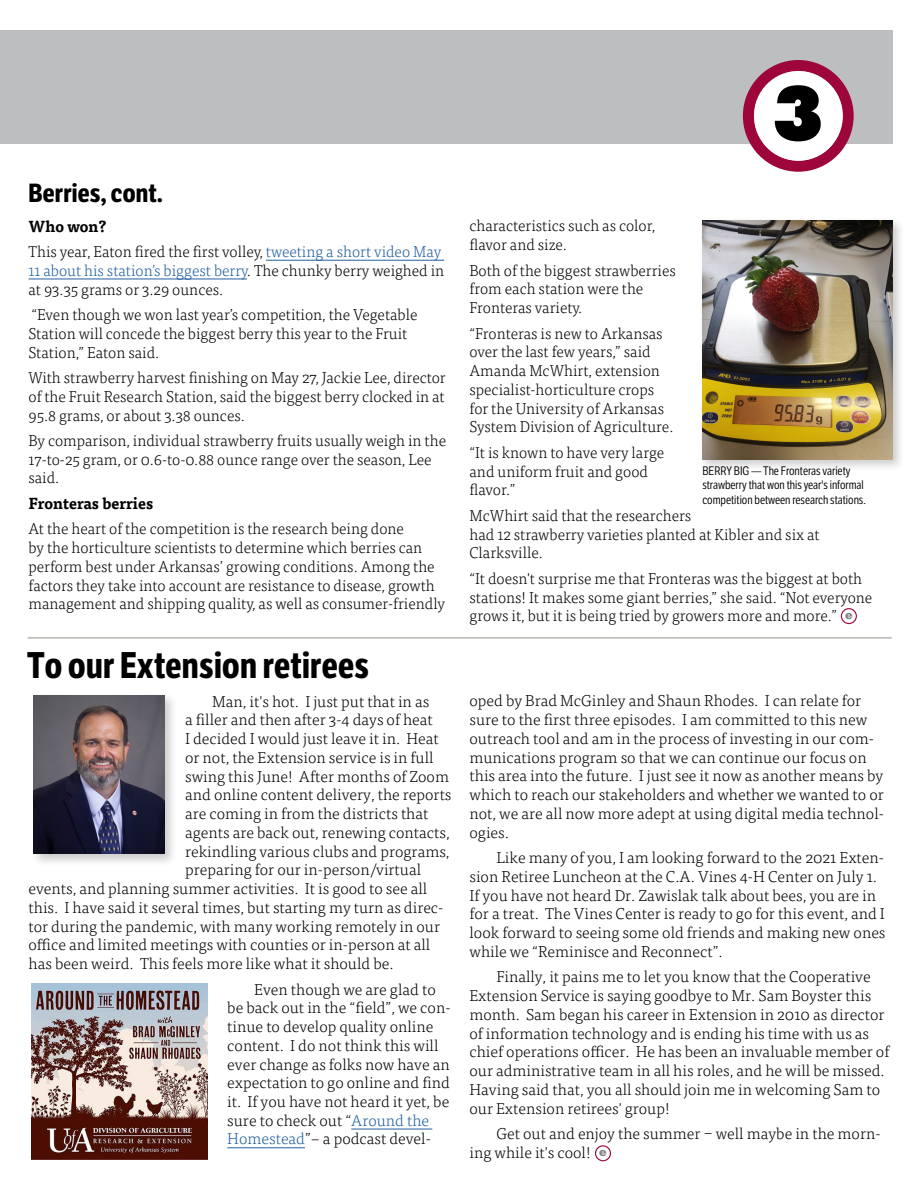
<style>
.page{position:relative;width:918px;height:1188px;background:#fff}
.page>*{position:absolute;margin:0;border:0;box-sizing:border-box;transform-origin:0 0}
.t1{font:900 75.9px "Futura BT";color:#000}
.t2{font:700 36px "LFT Etica Condensed";letter-spacing:.01em;color:#000;scale:.96 1}
.t3{font:700 25.5px "LFT Etica Condensed";letter-spacing:.01em;color:#000}
.t4{font:300 15.75px/18.8px "Tisa Pro";color:#000}
.t5{font:700 15.75px "Tisa Pro";color:#000}
.t6{font:12px/14.4px "LFT Etica Condensed";color:#000}
.s1{color:#215e9e}
.s2{font-family:"Arial";font-weight:900;font-size:11.4px;color:#808285}
</style>
<div class="page">
<hr style="left:28px;top:637px;width:864px;height:2px;background:#b6b7af">
<div style="left:0;top:30px;width:892px;height:114px;background:#bcbec0"></div>
<hr style="left:266px;top:260px;width:178px;height:1px;background:#215e9e">
<hr style="left:28px;top:279px;width:219px;height:1px;background:#215e9e">
<hr style="left:351px;top:1129px;width:81px;height:1px;background:#215e9e">
<hr style="left:227px;top:1147px;width:78px;height:1px;background:#215e9e">
<svg style="left:743px;top:60px;width:111px;height:112px"></svg>
<div style="left:754px;top:71px;width:89px;height:90px;background:#fff;border-radius:50%"></div>
<svg style="left:841px;top:608px;width:16px;height:16px"></svg>
<div style="left:698px;top:217px;width:208px;height:255px;background:#000;opacity:.2"></div>
<img style="left:702px;top:220px;width:190px;height:239px">
<div style="left:30px;top:692px;width:148px;height:175px;background:#000;opacity:.2"></div>
<img style="left:34px;top:695px;width:131px;height:159px">
<img style="left:32px;top:984px;width:175px;height:175px">
<svg style="left:595px;top:1145px;width:16px;height:16px"></svg>
<h2 class="t3" style="left:28px;top:177px;width:136px">Berries, cont.</h2>
<h5 class="t5" style="left:28px;top:213px;width:79px">Who won?</h5>
<p class="t4" style="left:28px;top:242px;width:417px">This year, Eaton fred the frst volley, <span class="s1">tweeting a short video May<br>11 about his station’s biggest berry</span>. The chunky berry weighed in at 93.35 grams or 3.29 ounces.</p>
<p class="t4" style="left:28px;top:305px;width:391px">“Even though we won last year’s competition, the Vegetable<br>Station will concede the biggest berry this year to the Fruit<br>Station,” Eaton said.</p>
<p class="t4" style="left:28px;top:367px;width:419px">With strawberry harvest fnishing on May 27, Jackie Lee, director of the Fruit Research Station, said the biggest berry clocked in at</p>
<p class="t4" style="left:28px;top:405px;width:218px">95.8 grams, or about 3.38 ounces.</p>
<p class="t4" style="left:28px;top:430px;width:419px">By comparison, individual strawberry fruits usually weigh in the<br>17-to-25 gram, or 0.6-to-0.88 ounce range over the season, Lee said.</p>
<h5 class="t5" style="left:28px;top:491px;width:126px">Fronteras berries</h5>
<p class="t4" style="left:28px;top:519px;width:418px">At the heart of the competition is the research being done<br>by the horticulture scientists to determine which berries can perform best under Arkansas’ growing conditions. Among the factors they take into account are resistance to disease, growth management and shipping quality, as well as consumer-friendly</p>
<h1 class="t2" style="left:27px;top:643px;width:358px">To our Extension retirees</h1>
<p class="t4" style="left:212px;top:691px;width:219px">Man, it's hot. I just put that in as</p>
<p class="t4" style="left:185px;top:710px;width:249px">a fller and then after 3-4 days of heat</p>
<p class="t4" style="left:185px;top:729px;width:255px">I decided I would just leave it in. Heat</p>
<p class="t4" style="left:185px;top:747px;width:250px">or not, the Extension service is in full</p>
<p class="t4" style="left:185px;top:766px;width:265px">swing this June! After months of Zoom</p>
<p class="t4" style="left:185px;top:785px;width:268px">and online content delivery, the reports</p>
<p class="t4" style="left:185px;top:804px;width:245px">are coming in from the districts that</p>
<p class="t4" style="left:185px;top:822px;width:266px">agents are back out, renewing contacts,</p>
<p class="t4" style="left:185px;top:841px;width:266px">rekindling various clubs and programs,</p>
<p class="t4" style="left:185px;top:860px;width:238px">preparing for our in-person/virtual</p>
<p class="t4" style="left:29px;top:879px;width:400px">events, and planning summer activities. It is good to see all</p>
<p class="t4" style="left:29px;top:897px;width:416px">this. I have said it several times, but starting my turn as direc-</p>
<p class="t4" style="left:29px;top:916px;width:413px">tor during the pandemic, with many working remotely in our</p>
<p class="t4" style="left:29px;top:935px;width:403px">ofce and limited meetings with counties or in-person at all</p>
<p class="t4" style="left:29px;top:953px;width:367px">has been weird. This feels more like what it should be.</p>
<p class="t4" style="left:227px;top:979px;width:225px;text-indent:27px">Even though we are glad to be back out in the “feld”, we con&shy;tinue to develop quality online content. I do not think this will ever change as folks now have an expectation to go online and fnd it. If you have not heard it yet, be sure to check out “<span class="s1">Around the<br>Homestead</span>”− a podcast devel-</p>
<p class="t1" style="left:772px;top:67px;width:53px">3</p>
<p class="t4" style="left:470px;top:216px;width:187px">characteristics such as color, favor and size.</p>
<p class="t4" style="left:470px;top:260px;width:208px">Both of the biggest strawberries from each station were the<br>Fronteras variety.</p>
<p class="t4" style="left:470px;top:323px;width:205px">“Fronteras is new to Arkansas over the last few years,” said<br>Amanda McWhirt, extension specialist-horticulture crops for the University of Arkansas<br>System Division of Agriculture.</p>
<p class="t4" style="left:470px;top:442px;width:196px">“It is known to have very large and uniform fruit and good favor.”</p>
<p class="t4" style="left:470px;top:505px;width:352px">McWhirt said that the researchers<br>had 12 strawberry varieties planted at Kibler and six at<br>Clarksville.</p>
<p class="t4" style="left:470px;top:568px;width:404px">“It doesn't surprise me that Fronteras was the biggest at both stations! It makes some giant berries,” she said. “Not everyone grows it, but it is being tried by growers more and more.” <sup>e</sup></p>
<p class="t6" style="left:702px;top:464px;width:150px">BERRY BIG — The Fronteras variety</p>
<p class="t6" style="left:702px;top:478px;width:165px">strawberry that won this year's informal competition between research stations.</p>
<p class="t4" style="left:470px;top:691px;width:416px">oped by Brad McGinley and Shaun Rhodes. I can relate for sure to the frst three episodes. I am committed to this new outreach tool and am in the process of investing in our com&shy;munications program so that we can continue our focus on this area into the future. I just see it now as another means by which to reach our stakeholders and whether we wanted to or not, we are all now more adept at using digital media technol&shy;ogies.</p>
<p class="t4" style="left:470px;top:848px;width:418px;text-indent:27px">Like many of you, I am looking forward to the 2021 Exten&shy;sion Retiree Luncheon at the C.A. Vines 4-H Center on July 1.<br>If you have not heard Dr. Zawislak talk about bees, you are in for a treat. The Vines Center is ready to go for this event, and I look forward to seeing some old friends and making new ones while we “Reminisce and Reconnect”.</p>
<p class="t4" style="left:470px;top:967px;width:422px;text-indent:27px">Finally, it pains me to let you know that the Cooperative Extension Service is saying goodbye to Mr. Sam Boyster this month. Sam began his career in Extension in 2010 as director of information technology and is ending his time with us as chief operations ofcer. He has been an invaluable member of our administrative team in all his roles, and he will be missed.<br>Having said that, you all should join me in welcoming Sam to our Extension retirees' group!</p>
<p class="t4" style="left:470px;top:1124px;width:413px;text-indent:27px">Get out and enjoy the summer − well maybe in the morn&shy;ing while it's cool! <span class="s2">e</span></p>
</div>
